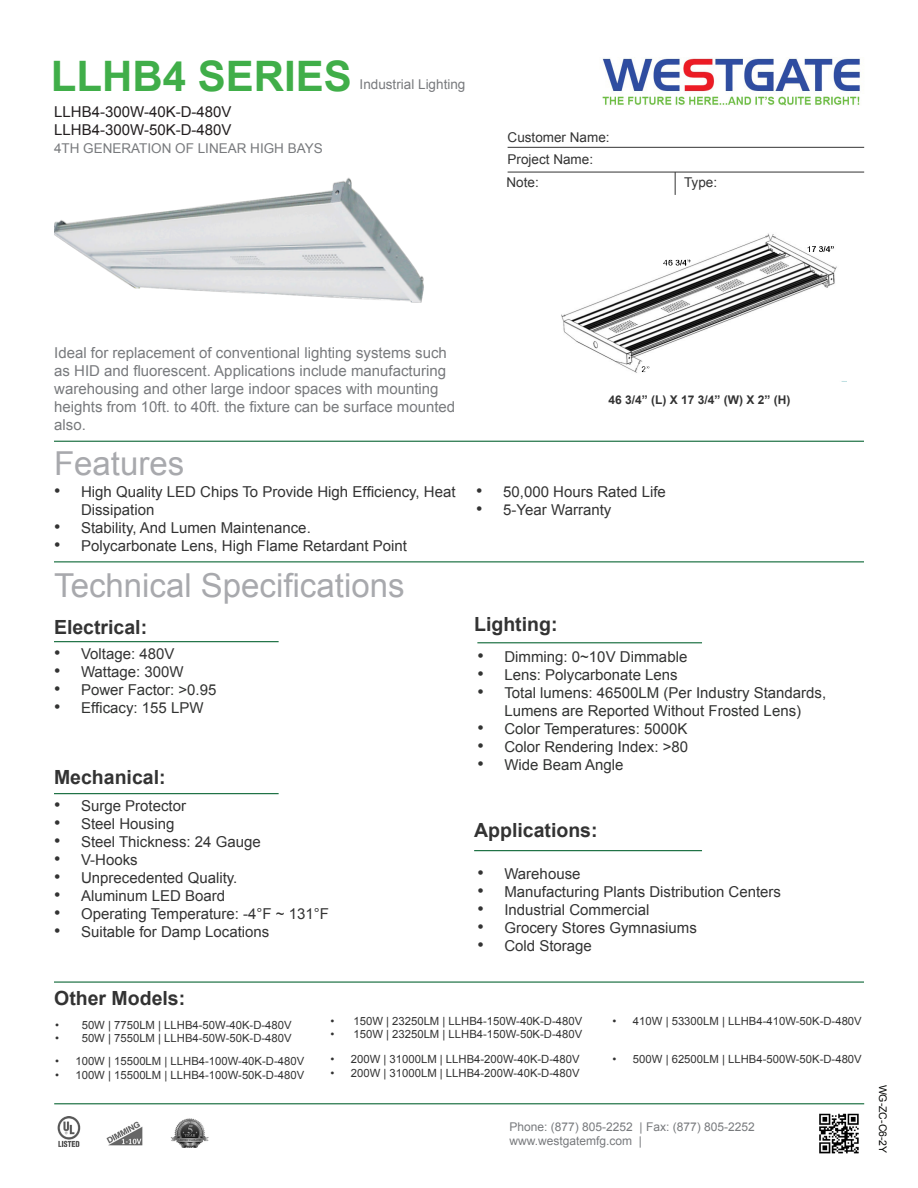
<style>
.page{position:relative;width:918px;height:1188px;background:#fff}
.page>*{position:absolute;margin:0;border:0;box-sizing:border-box;transform-origin:0 0}
.t1{font:700 42px "Arial";color:#40ae49}
.t2{font:33px "Arial";color:#a8a9ad}
.t3{font:700 19.5px "Arial";color:#333}
.t4{font:15px/18px "Arial";color:#333}
.t5{font:15px/18px "Arial";color:#323332;text-align:center}
.t6{font:15px/18px "Arial";color:#787a7d}
.t7{font:15px "Arial";color:#231f20}
.t8{font:13.5px "Arial";color:#787a7d}
.t9{font:13.5px "Arial";color:#333}
.t10{font:12px "Arial";color:#787a7d}
.t11{font:700 12px "Arial";color:#333}
.t12{font:11.25px "Arial";color:#333}
.t13{font:10.5px "Arial";color:#040503}
.s1{font-size:18px}
</style>
<div class="page">
<img style="left:54px;top:177px;width:370px;height:126px">
<hr style="left:54px;top:441px;width:810px;height:1px;background:#0d6736">
<hr style="left:508px;top:147px;width:356px;height:1px;background:#333">
<svg style="left:675px;top:173px;width:1px;height:22px"></svg>
<hr style="left:508px;top:172px;width:356px;height:1px;background:#333">
<hr style="left:54px;top:561px;width:810px;height:1px;background:#0d6736">
<hr style="left:54px;top:641px;width:225px;height:1px;background:#0d6736">
<hr style="left:54px;top:793px;width:225px;height:1px;background:#0d6736">
<hr style="left:474px;top:850px;width:228px;height:1px;background:#0d6736">
<img style="left:602px;top:58px;width:258px;height:48px">
<img style="left:561px;top:233px;width:286px;height:149px">
<hr style="left:477px;top:642px;width:225px;height:1px;background:#0d6736">
<hr style="left:54px;top:1103px;width:810px;height:1px;background:#0d6736">
<hr style="left:54px;top:982px;width:810px;height:1px;background:#0d6736">
<img style="left:819px;top:1113px;width:40px;height:41px">
<img style="left:107px;top:1121px;width:35px;height:25px">
<img style="left:170px;top:1118px;width:39px;height:30px">
<img style="left:57px;top:1117px;width:24px;height:29px">
<p class="t1" style="left:51px;top:48px;width:303px">LLHB4 SERIES</p>
<p class="t7" style="left:54px;top:102px;width:179px">LLHB4-300W-40K-D-480V</p>
<p class="t7" style="left:54px;top:120px;width:179px">LLHB4-300W-50K-D-480V</p>
<p class="t8" style="left:54px;top:140px;width:270px">4TH GENERATION OF LINEAR HIGH BAYS</p>
<p class="t8" style="left:360px;top:75px;width:107px">Industrial Lighting</p>
<p class="t9" style="left:508px;top:128px;width:104px">Customer Name:</p>
<p class="t9" style="left:508px;top:150px;width:87px">Project Name:</p>
<p class="t9" style="left:507px;top:173px;width:34px">Note:</p>
<p class="t9" style="left:684px;top:173px;width:35px">Type:</p>
<p class="t6" style="left:54px;top:344px;width:403px">Ideal for replacement of conventional lighting systems such as HID and fluorescent. Applications include manufacturing warehousing and other large indoor spaces with mounting heights from 10ft. to 40ft. the fixture can be surface mounted also.</p>
<p class="t2" style="left:54px;top:442px;width:132px">Features</p>
<p class="t4" style="left:81px;top:483px;width:376px;text-indent:-27px"><span class="s1">•</span> High Quality LED Chips To Provide High Efficiency, Heat<br>Dissipation</p>
<p class="t4" style="left:54px;top:519px;width:258px"><span class="s1">•</span> Stability, And Lumen Maintenance.</p>
<p class="t4" style="left:54px;top:537px;width:354px"><span class="s1">•</span> Polycarbonate Lens, High Flame Retardant Point</p>
<p class="t2" style="left:54px;top:564px;width:352px">Technical Specifications</p>
<p class="t3" style="left:54px;top:614px;width:95px">Electrical:</p>
<p class="t4" style="left:54px;top:645px;width:122px"><span class="s1">•</span> Voltage: 480V</p>
<p class="t4" style="left:54px;top:663px;width:131px"><span class="s1">•</span> Wattage: 300W</p>
<p class="t5" style="left:54px;top:681px;width:164px"><span class="s1">•</span> Power Factor: &gt;0.95</p>
<p class="t5" style="left:54px;top:699px;width:151px"><span class="s1">•</span> Efficacy: 155 LPW</p>
<p class="t3" style="left:54px;top:765px;width:113px">Mechanical:</p>
<p class="t4" style="left:54px;top:797px;width:134px"><span class="s1">•</span> Surge Protector</p>
<p class="t4" style="left:54px;top:815px;width:122px"><span class="s1">•</span> Steel Housing</p>
<p class="t4" style="left:54px;top:833px;width:208px"><span class="s1">•</span> Steel Thickness: 24 Gauge</p>
<p class="t4" style="left:54px;top:851px;width:85px"><span class="s1">•</span> V-Hooks</p>
<p class="t4" style="left:54px;top:869px;width:185px"><span class="s1">•</span> Unprecedented Quality.</p>
<p class="t4" style="left:54px;top:887px;width:173px"><span class="s1">•</span> Aluminum LED Board</p>
<p class="t4" style="left:54px;top:905px;width:277px"><span class="s1">•</span> Operating Temperature: -4°F ~ 131°F</p>
<p class="t4" style="left:54px;top:923px;width:217px"><span class="s1">•</span> Suitable for Damp Locations</p>
<p class="t11" style="left:609px;top:392px;width:184px">46 3/4” (L) X 17 3/4” (W) X 2” (H)</p>
<p class="t4" style="left:476px;top:483px;width:191px"><span class="s1">•</span> 50,000 Hours Rated Life</p>
<p class="t4" style="left:476px;top:501px;width:137px"><span class="s1">•</span> 5-Year Warranty</p>
<p class="t3" style="left:474px;top:611px;width:85px">Lighting:</p>
<p class="t5" style="left:477px;top:648px;width:211px"><span class="s1">•</span> Dimming: 0~10V Dimmable</p>
<p class="t5" style="left:477px;top:666px;width:202px"><span class="s1">•</span> Lens: Polycarbonate Lens</p>
<p class="t5" style="left:477px;top:684px;width:350px"><span class="s1">•</span> Total lumens: 46500LM (Per Industry Standards,<br>Lumens are Reported Without Frosted Lens)</p>
<p class="t5" style="left:477px;top:720px;width:212px"><span class="s1">•</span> Color Temperatures: 5000K</p>
<p class="t5" style="left:477px;top:738px;width:212px"><span class="s1">•</span> Color Rendering Index: &gt;80</p>
<p class="t5" style="left:477px;top:756px;width:148px"><span class="s1">•</span> Wide Beam Angle</p>
<p class="t3" style="left:474px;top:817px;width:125px">Applications:</p>
<p class="t4" style="left:477px;top:865px;width:105px"><span class="s1">•</span> Warehouse</p>
<p class="t4" style="left:477px;top:883px;width:305px"><span class="s1">•</span> Manufacturing Plants Distribution Centers</p>
<p class="t4" style="left:477px;top:901px;width:174px"><span class="s1">•</span> Industrial Commercial</p>
<p class="t4" style="left:477px;top:919px;width:221px"><span class="s1">•</span> Grocery Stores Gymnasiums</p>
<p class="t4" style="left:477px;top:937px;width:116px"><span class="s1">•</span> Cold Storage</p>
<p class="t3" style="left:54px;top:986px;width:133px">Other Models:</p>
<p class="t12" style="left:55px;top:1018px;width:238px">• 50W | 7750LM | LLHB4-50W-40K-D-480V</p>
<p class="t12" style="left:55px;top:1031px;width:238px">• 50W | 7550LM | LLHB4-50W-50K-D-480V</p>
<p class="t12" style="left:55px;top:1054px;width:251px">• 100W | 15500LM | LLHB4-100W-40K-D-480V</p>
<p class="t12" style="left:55px;top:1067px;width:251px">• 100W | 15500LM | LLHB4-100W-50K-D-480V</p>
<p class="t12" style="left:330px;top:1013px;width:253px">• 150W | 23250LM | LLHB4-150W-40K-D-480V</p>
<p class="t12" style="left:330px;top:1027px;width:253px">• 150W | 23250LM | LLHB4-150W-50K-D-480V</p>
<p class="t12" style="left:330px;top:1052px;width:251px">• 200W | 31000LM | LLHB4-200W-40K-D-480V</p>
<p class="t12" style="left:330px;top:1066px;width:251px">• 200W | 31000LM | LLHB4-200W-40K-D-480V</p>
<p class="t12" style="left:613px;top:1013px;width:251px">• 410W | 53300LM | LLHB4-410W-50K-D-480V</p>
<p class="t12" style="left:613px;top:1052px;width:251px">• 500W | 62500LM | LLHB4-500W-50K-D-480V</p>
<p class="t10" style="left:510px;top:1118px;width:247px">Phone: (877) 805-2252 | Fax: (877) 805-2252</p>
<p class="t10" style="left:510px;top:1133px;width:134px">www.westgatemfg.com |</p>
<p class="t13" style="left:890px;top:1084px;width:70px;rotate:90deg">WG-ZC-C6-2Y</p>
</div>
